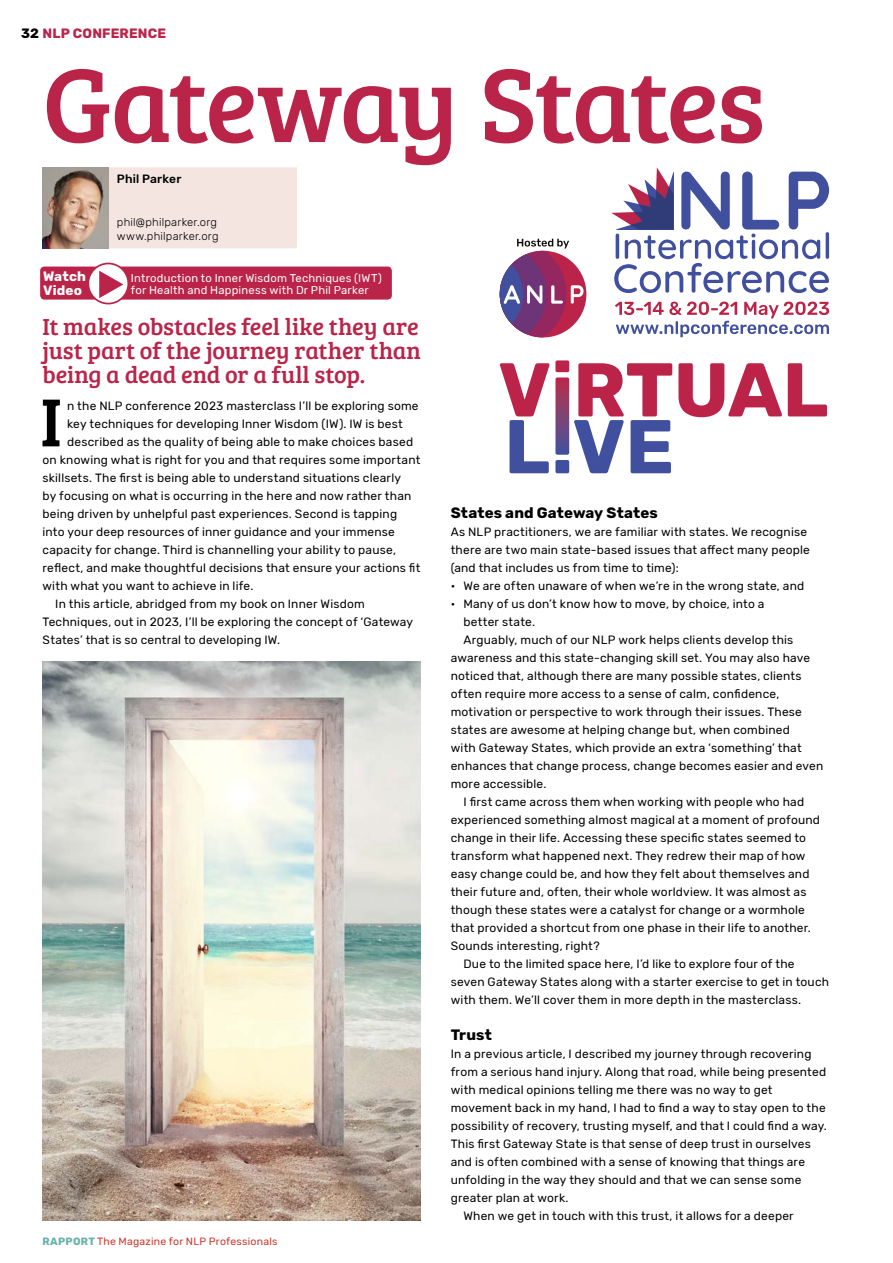
<style>
.page{position:relative;width:893px;height:1263px;background:#fff}
.page>*{position:absolute;margin:0;border:0;box-sizing:border-box;transform-origin:0 0}
.t1{font:108px "Bree Serif";letter-spacing:-.03em;color:#bb2449}
.t2{font:70.2px "Bree Serif";color:#000}
.t3{font:24px/24px "Bree Serif";letter-spacing:-.005em;color:#bb2449;text-align:justify}
.t4{font:700 15px "Rubik";letter-spacing:.01em;color:#000}
.t5{font:700 13.5px "Rubik";color:#bb2449}
.t6{font:700 13.5px/13.5px "Rubik";letter-spacing:.015em;color:#fff}
.t7{font:12px/18px "Rubik";letter-spacing:.015em;color:#000}
.t8{font:500 12px "Rubik";letter-spacing:.015em;color:#000}
.t9{font:11.25px/12px "Rubik";letter-spacing:.02em;color:#fff}
.t10{font:300 11.25px/13.5px "Rubik";letter-spacing:.02em;color:#000}
.t11{font:10.5px "Rubik";letter-spacing:.02em;color:#cd3529}
.s1{color:#000}
.s2{font-weight:700;color:#6bb1ab}
</style>
<div class="page">
<img style="left:43px;top:662px;width:378px;height:558px">
<div style="left:108px;top:167px;width:189px;height:81px;background:#f4e5e1"></div>
<img style="left:43px;top:167px;width:65px;height:81px">
<div style="left:40px;top:267px;width:352px;height:33px;background:#bb2449;border-radius:4px"></div>
<svg style="left:88px;top:263px;width:40px;height:41px"></svg>
<div style="left:87px;top:263px;width:42px;height:41px;border:2px solid #bb2449;border-radius:50%"></div>
<svg style="left:99px;top:271px;width:24px;height:27px"></svg>
<svg style="left:611px;top:167px;width:218px;height:126px"></svg>
<svg style="left:615px;top:302px;width:214px;height:35px"></svg>
<svg style="left:500px;top:239px;width:84px;height:98px"></svg>
<svg style="left:678px;top:363px;width:104px;height:54px"></svg>
<svg style="left:788px;top:363px;width:39px;height:53px"></svg>
<svg style="left:500px;top:363px;width:49px;height:110px"></svg>
<svg style="left:555px;top:360px;width:117px;height:113px"></svg>
<p class="t5" style="left:21px;top:26px;width:31px"><span class="s1">32</span>nlp</p>
<p class="t5" style="left:73px;top:26px;width:11px">conference</p>
<h1 class="t1" style="left:43px;top:26px;width:724px">Gateway States</h1>
<p class="t6" style="left:43px;top:270px;width:44px">Watch<br>Video</p>
<p class="t8" style="left:117px;top:172px;width:66px">Phil Parker</p>
<p class="t10" style="left:117px;top:216px;width:103px">phil@philparker.org www.philparker.org</p>
<p class="t9" style="left:131px;top:272px;width:252px">Introduction to Inner Wisdom Techniques (IWT) for Health and Happiness with Dr Phil Parker</p>
<h3 class="t3" style="left:43px;top:314px;width:380px">It makes obstacles feel like they are just part of the journey rather than being a dead end or a full stop.</h3>
<h2 class="t2" style="left:40px;top:371px;width:23px">I</h2>
<p class="t7" style="left:67px;top:397px;width:353px">n the NLP conference 2023 masterclass I’ll be exploring some</p>
<p class="t7" style="left:67px;top:415px;width:337px">key techniques for developing Inner Wisdom (IW). IW is best</p>
<p class="t7" style="left:67px;top:433px;width:347px">described as the quality of being able to make choices based</p>
<p class="t7" style="left:43px;top:451px;width:379px">on knowing what is right for you and that requires some important</p>
<p class="t7" style="left:43px;top:469px;width:360px">skillsets. The first is being able to understand situations clearly</p>
<p class="t7" style="left:43px;top:487px;width:370px">by focusing on what is occurring in the here and now rather than</p>
<p class="t7" style="left:43px;top:505px;width:356px">being driven by unhelpful past experiences. Second is tapping</p>
<p class="t7" style="left:43px;top:523px;width:354px">into your deep resources of inner guidance and your immense</p>
<p class="t7" style="left:43px;top:541px;width:355px">capacity for change. Third is channelling your ability to pause,</p>
<p class="t7" style="left:43px;top:559px;width:379px">reflect, and make thoughtful decisions that ensure your actions fit</p>
<p class="t7" style="left:43px;top:577px;width:212px">with what you want to achieve in life.</p>
<p class="t7" style="left:55px;top:595px;width:311px">In this article, abridged from my book on Inner Wisdom</p>
<p class="t7" style="left:43px;top:613px;width:372px">Techniques, out in 2023, I’ll be exploring the concept of ‘Gateway</p>
<p class="t7" style="left:43px;top:631px;width:239px">States’ that is so central to developing IW.</p>
<p class="t11" style="left:43px;top:1235px;width:236px"><span class="s2">RAPPorT</span> The Magazine for NLP Professionals</p>
<p class="t4" style="left:451px;top:504px;width:209px">States and Gateway States</p>
<p class="t7" style="left:451px;top:523px;width:361px">As NLP practitioners, we are familiar with states. We recognise there are two main state-based issues that affect many people (and that includes us from time to time):</p>
<p class="t7" style="left:451px;top:577px;width:355px">• We are often unaware of when we’re in the wrong state, and</p>
<p class="t7" style="left:451px;top:595px;width:315px">• Many of us don’t know how to move, by choice, into a</p>
<p class="t7" style="left:463px;top:613px;width:73px">better state.</p>
<p class="t7" style="left:463px;top:631px;width:331px">Arguably, much of our NLP work helps clients develop this</p>
<p class="t7" style="left:451px;top:649px;width:361px">awareness and this state-changing skill set. You may also have</p>
<p class="t7" style="left:451px;top:667px;width:352px">noticed that, although there are many possible states, clients</p>
<p class="t7" style="left:451px;top:685px;width:330px">often require more access to a sense of calm, confidence,</p>
<p class="t7" style="left:451px;top:703px;width:353px">motivation or perspective to work through their issues. These</p>
<p class="t7" style="left:451px;top:721px;width:341px">states are awesome at helping change but, when combined</p>
<p class="t7" style="left:451px;top:739px;width:352px">with Gateway States, which provide an extra ‘something’ that</p>
<p class="t7" style="left:451px;top:757px;width:374px">enhances that change process, change becomes easier and even</p>
<p class="t7" style="left:451px;top:775px;width:97px">more accessible.</p>
<p class="t7" style="left:463px;top:793px;width:342px">I first came across them when working with people who had</p>
<p class="t7" style="left:451px;top:811px;width:371px">experienced something almost magical at a moment of profound</p>
<p class="t7" style="left:451px;top:829px;width:357px">change in their life. Accessing these specific states seemed to</p>
<p class="t7" style="left:451px;top:847px;width:356px">transform what happened next. They redrew their map of how</p>
<p class="t7" style="left:451px;top:865px;width:360px">easy change could be, and how they felt about themselves and</p>
<p class="t7" style="left:451px;top:883px;width:357px">their future and, often, their whole worldview. It was almost as</p>
<p class="t7" style="left:451px;top:901px;width:356px">though these states were a catalyst for change or a wormhole</p>
<p class="t7" style="left:451px;top:919px;width:362px">that provided a shortcut from one phase in their life to another.</p>
<p class="t7" style="left:451px;top:937px;width:150px">Sounds interesting, right?</p>
<p class="t7" style="left:463px;top:955px;width:333px">Due to the limited space here, I’d like to explore four of the</p>
<p class="t7" style="left:451px;top:973px;width:380px">seven Gateway States along with a starter exercise to get in touch</p>
<p class="t7" style="left:451px;top:991px;width:352px">with them. We’ll cover them in more depth in the masterclass.</p>
<p class="t4" style="left:451px;top:1026px;width:43px">Trust</p>
<p class="t7" style="left:451px;top:1045px;width:362px">In a previous article, I described my journey through recovering</p>
<p class="t7" style="left:451px;top:1063px;width:377px">from a serious hand injury. Along that road, while being presented</p>
<p class="t7" style="left:451px;top:1081px;width:323px">with medical opinions telling me there was no way to get</p>
<p class="t7" style="left:451px;top:1099px;width:376px">movement back in my hand, I had to find a way to stay open to the</p>
<p class="t7" style="left:451px;top:1117px;width:378px">possibility of recovery, trusting myself, and that I could find a way.</p>
<p class="t7" style="left:451px;top:1135px;width:362px">This first Gateway State is that sense of deep trust in ourselves</p>
<p class="t7" style="left:451px;top:1153px;width:356px">and is often combined with a sense of knowing that things are</p>
<p class="t7" style="left:451px;top:1171px;width:352px">unfolding in the way they should and that we can sense some</p>
<p class="t7" style="left:451px;top:1189px;width:119px">greater plan at work.</p>
<p class="t7" style="left:463px;top:1207px;width:332px">When we get in touch with this trust, it allows for a deeper</p>
</div>
